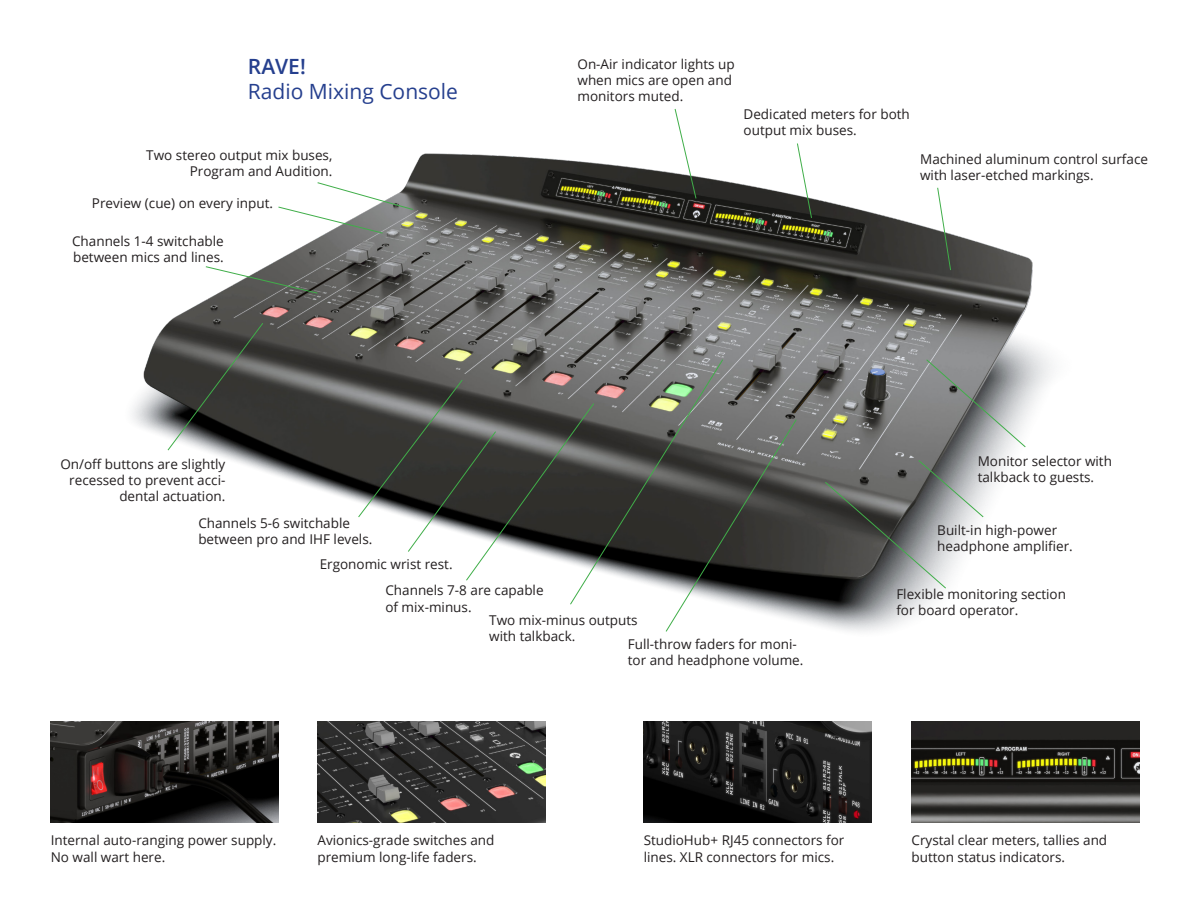
<style>
.page{position:relative;width:1188px;height:918px;background:#fff}
.page>*{position:absolute;margin:0;border:0;box-sizing:border-box;transform-origin:0 0}
.t1{font:21px "Open Sans";color:#253f8e}
.t2{font:600 21px "Open Sans";color:#253f8e}
.t3{font:13.5px/16.2px "Open Sans";color:#231f20}
</style>
<div class="page">
<img style="left:132px;top:153px;width:920px;height:479px">
<img style="left:51px;top:721px;width:227px;height:102px">
<img style="left:318px;top:721px;width:227px;height:102px">
<svg style="left:278px;top:182px;width:136px;height:52px"></svg>
<svg style="left:205px;top:266px;width:113px;height:28px"></svg>
<svg style="left:167px;top:322px;width:97px;height:129px"></svg>
<img style="left:912px;top:721px;width:227px;height:102px">
<img style="left:644px;top:721px;width:227px;height:102px">
<svg style="left:937px;top:187px;width:14px;height:84px"></svg>
<svg style="left:674px;top:109px;width:23px;height:90px"></svg>
<svg style="left:797px;top:143px;width:15px;height:76px"></svg>
<svg style="left:926px;top:359px;width:100px;height:89px"></svg>
<svg style="left:824px;top:459px;width:160px;height:130px"></svg>
<svg style="left:358px;top:359px;width:439px;height:273px"></svg>
<h1 class="t2" style="left:248px;top:52px;width:59px">RAVE!</h1>
<h1 class="t1" style="left:248px;top:77px;width:212px">Radio Mixing Console</h1>
<p class="t3" style="left:146px;top:146px;width:188px;text-align:right">Two stereo output mix buses,<br>Program and Audition.</p>
<p class="t3" style="left:92px;top:195px;width:183px">Preview (cue) on every input.</p>
<p class="t3" style="left:72px;top:233px;width:153px">Channels 1-4 switchable between mics and lines.</p>
<p class="t3" style="left:60px;top:455px;width:167px;text-align:right">On/off buttons are slightly recessed to prevent acci&shy;dental actuation.</p>
<p class="t3" style="left:198px;top:514px;width:176px">Channels 5-6 switchable between pro and IHF levels.</p>
<p class="t3" style="left:320px;top:556px;width:134px">Ergonomic wrist rest.</p>
<p class="t3" style="left:578px;top:55px;width:159px">On-Air indicator lights up when mics are open and monitors muted.</p>
<p class="t3" style="left:744px;top:106px;width:168px">Dedicated meters for both output mix buses.</p>
<p class="t3" style="left:920px;top:150px;width:229px">Machined aluminum control surface with laser-etched markings.</p>
<p class="t3" style="left:978px;top:453px;width:136px">Monitor selector with talkback to guests.</p>
<p class="t3" style="left:937px;top:522px;width:137px">Built-in high-power headphone amplifier.</p>
<p class="t3" style="left:385px;top:582px;width:160px">Channels 7-8 are capable of mix-minus.</p>
<p class="t3" style="left:489px;top:611px;width:150px">Two mix-minus outputs with talkback.</p>
<p class="t3" style="left:628px;top:636px;width:177px">Full-throw faders for moni&shy;tor and headphone volume.</p>
<p class="t3" style="left:896px;top:585px;width:171px">Flexible monitoring section for board operator.</p>
<p class="t3" style="left:51px;top:832px;width:227px">Internal auto-ranging power supply.<br>No wall wart here.</p>
<p class="t3" style="left:318px;top:832px;width:178px">Avionics-grade switches and premium long-life faders.</p>
<p class="t3" style="left:644px;top:832px;width:202px">StudioHub+ RJ45 connectors for lines. XLR connectors for mics.</p>
<p class="t3" style="left:912px;top:832px;width:197px">Crystal clear meters, tallies and button status indicators.</p>
</div>
